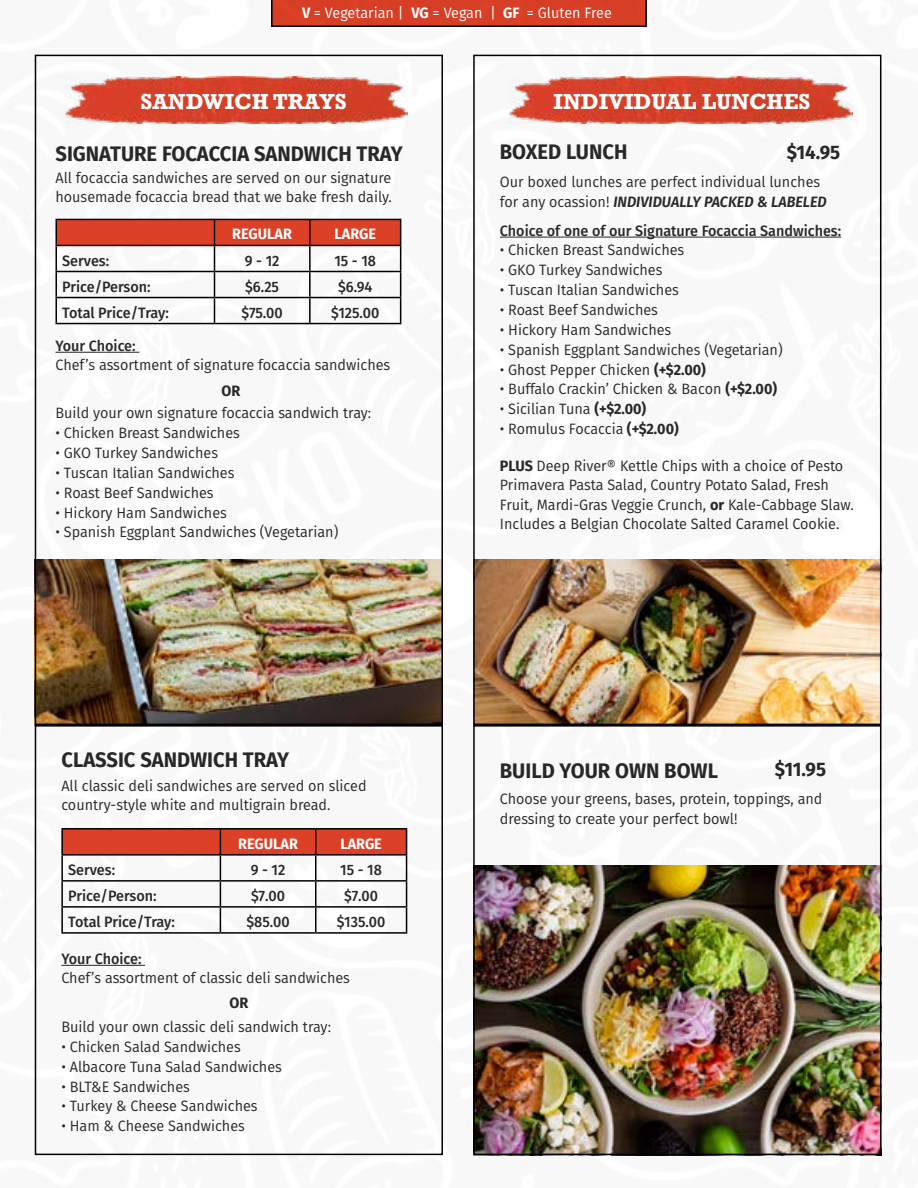
<style>
.page{position:relative;width:918px;height:1188px;background:#fff}
.page>*{position:absolute;margin:0;border:0;box-sizing:border-box;transform-origin:0 0}
.t1{font:700 22.35px "Rockwell";color:#fff}
.t2{font:700 21px "Fira Sans";color:#292829;scale:.96 1}
.t3{font:700 19.5px "Fira Sans";color:#292829;scale:.96 1}
.t4{font:15px/19.5px "Fira Sans";color:#292829;scale:.96 1}
.t5{font:500 15px "Fira Sans";color:#292829;scale:.96 1}
.t6{font:15px "Fira Sans";color:#fff;scale:.96 1}
.t7{font:700 15px "Fira Sans";color:#fff;scale:.96 1}
.t8{font:700 15px "Fira Sans";color:#292829;scale:.96 1}
.s1{font-weight:700}
.s2{font-weight:600;font-style:italic}
</style>
<div class="page">
<img style="left:34px;top:0;width:848px;height:1156px">
<img style="left:65px;top:76px;width:343px;height:48px">
<div style="left:56px;top:219px;width:158px;height:26px;background:#dc4128"></div>
<hr style="left:56px;top:219px;width:158px;height:1px;background:#000">
<hr style="left:56px;top:245px;width:158px;height:1px;background:#000">
<hr style="left:56px;top:271px;width:158px;height:1px;background:#000">
<hr style="left:56px;top:297px;width:158px;height:1px;background:#000">
<svg style="left:56px;top:220px;width:1px;height:103px"></svg>
<hr style="left:56px;top:323px;width:158px;height:1px;background:#000">
<hr style="left:214px;top:323px;width:96px;height:1px;background:#000">
<hr style="left:310px;top:323px;width:91px;height:1px;background:#000">
<svg style="left:214px;top:219px;width:187px;height:104px"></svg>
<hr style="left:310px;top:245px;width:91px;height:1px;background:#000">
<img style="left:510px;top:76px;width:342px;height:48px">
<hr style="left:56px;top:352px;width:83px;height:1px;background:#292829">
<img style="left:38px;top:560px;width:402px;height:162px">
<hr style="left:500px;top:237px;width:341px;height:1px;background:#292829">
<img style="left:476px;top:560px;width:402px;height:162px">
<div style="left:473px;top:55px;width:408px;height:670px;border:2px solid #000"></div>
<div style="left:35px;top:55px;width:408px;height:670px;border:2px solid #000"></div>
<div style="left:35px;top:725px;width:408px;height:430px;border:2px solid #000"></div>
<hr style="left:61px;top:965px;width:84px;height:1px;background:#292829">
<div style="left:62px;top:829px;width:158px;height:26px;background:#dc4128"></div>
<hr style="left:61px;top:828px;width:159px;height:2px;background:#000">
<hr style="left:61px;top:830px;width:2px;height:24px;background:#000">
<hr style="left:61px;top:854px;width:159px;height:2px;background:#000">
<hr style="left:61px;top:856px;width:2px;height:24px;background:#000">
<hr style="left:61px;top:880px;width:159px;height:2px;background:#000">
<hr style="left:61px;top:882px;width:2px;height:24px;background:#000">
<hr style="left:61px;top:906px;width:159px;height:2px;background:#000">
<hr style="left:61px;top:908px;width:2px;height:24px;background:#000">
<hr style="left:61px;top:932px;width:159px;height:2px;background:#000">
<hr style="left:220px;top:932px;width:96px;height:2px;background:#000">
<hr style="left:316px;top:932px;width:91px;height:2px;background:#000">
<hr style="left:220px;top:828px;width:96px;height:2px;background:#000">
<hr style="left:316px;top:828px;width:91px;height:2px;background:#000">
<svg style="left:220px;top:829px;width:187px;height:103px"></svg>
<hr style="left:316px;top:854px;width:91px;height:2px;background:#000">
<img style="left:476px;top:866px;width:402px;height:286px">
<div style="left:473px;top:725px;width:408px;height:430px;border:2px solid #000"></div>
<p class="t6" style="left:302px;top:1px;width:324px"><span class="s1">V</span> = Vegetarian | <span class="s1">VG</span> = Vegan | <span class="s1">GF</span> = Gluten Free</p>
<h1 class="t1" style="left:140px;top:88px;width:208px">SANDWICH TRAYS</h1>
<h2 class="t2" style="left:56px;top:136px;width:363px">SIGNATURE FOCACCIA SANDWICH TRAY</h2>
<p class="t4" style="left:56px;top:167px;width:352px">All focaccia sandwiches are served on our signature housemade focaccia bread that we bake fresh daily.</p>
<p class="t7" style="left:232px;top:222px;width:64px">REGULAR</p>
<p class="t7" style="left:335px;top:222px;width:45px">LARGE</p>
<p class="t5" style="left:62px;top:248px;width:50px">Serves:</p>
<p class="t5" style="left:245px;top:248px;width:38px">9 - 12</p>
<p class="t5" style="left:334px;top:248px;width:45px">15 - 18</p>
<p class="t5" style="left:62px;top:274px;width:94px">Price/Person:</p>
<p class="t5" style="left:245px;top:274px;width:37px">$6.25</p>
<p class="t5" style="left:338px;top:274px;width:37px">$6.94</p>
<p class="t5" style="left:62px;top:300px;width:113px">Total Price/Tray:</p>
<p class="t5" style="left:242px;top:300px;width:44px">$75.00</p>
<p class="t5" style="left:331px;top:300px;width:52px">$125.00</p>
<p class="t5" style="left:56px;top:333px;width:85px">Your Choice:</p>
<p class="t4" style="left:56px;top:355px;width:350px">Chef’s assortment of signature focaccia sandwiches</p>
<p class="t8" style="left:222px;top:378px;width:21px">OR</p>
<p class="t4" style="left:56px;top:403px;width:330px">Build your own signature focaccia sandwich tray:</p>
<p class="t4" style="left:56px;top:423px;width:194px">• Chicken Breast Sandwiches</p>
<p class="t4" style="left:56px;top:443px;width:171px">• GKO Turkey Sandwiches</p>
<p class="t4" style="left:56px;top:463px;width:188px">• Tuscan Italian Sandwiches</p>
<p class="t4" style="left:56px;top:482px;width:166px">• Roast Beef Sandwiches</p>
<p class="t4" style="left:56px;top:502px;width:180px">• Hickory Ham Sandwiches</p>
<p class="t4" style="left:56px;top:522px;width:296px">• Spanish Eggplant Sandwiches (Vegetarian)</p>
<h2 class="t2" style="left:61px;top:742px;width:239px">CLASSIC SANDWICH TRAY</h2>
<p class="t4" style="left:61px;top:775px;width:319px">All classic deli sandwiches are served on sliced country-style white and multigrain bread.</p>
<p class="t7" style="left:238px;top:831px;width:64px">REGULAR</p>
<p class="t7" style="left:340px;top:831px;width:45px">LARGE</p>
<p class="t5" style="left:68px;top:858px;width:50px">Serves:</p>
<p class="t5" style="left:251px;top:858px;width:38px">9 - 12</p>
<p class="t5" style="left:340px;top:858px;width:45px">15 - 18</p>
<p class="t5" style="left:68px;top:884px;width:94px">Price/Person:</p>
<p class="t5" style="left:251px;top:884px;width:37px">$7.00</p>
<p class="t5" style="left:344px;top:884px;width:37px">$7.00</p>
<p class="t5" style="left:68px;top:910px;width:113px">Total Price/Tray:</p>
<p class="t5" style="left:246px;top:910px;width:47px">$85.00</p>
<p class="t5" style="left:337px;top:910px;width:52px">$135.00</p>
<p class="t5" style="left:61px;top:947px;width:85px">Your Choice:</p>
<p class="t4" style="left:61px;top:968px;width:302px">Chef’s assortment of classic deli sandwiches</p>
<p class="t8" style="left:229px;top:990px;width:21px">OR</p>
<p class="t4" style="left:61px;top:1017px;width:282px">Build your own classic deli sandwich tray:</p>
<p class="t4" style="left:61px;top:1037px;width:188px">• Chicken Salad Sandwiches</p>
<p class="t4" style="left:61px;top:1056px;width:231px">• Albacore Tuna Salad Sandwiches</p>
<p class="t4" style="left:61px;top:1076px;width:135px">• BLT&amp;E Sandwiches</p>
<p class="t4" style="left:61px;top:1096px;width:206px">• Turkey &amp; Cheese Sandwiches</p>
<p class="t4" style="left:61px;top:1116px;width:193px">• Ham &amp; Cheese Sandwiches</p>
<h1 class="t1" style="left:554px;top:88px;width:258px">INDIVIDUAL LUNCHES</h1>
<h3 class="t3" style="left:787px;top:136px;width:57px">$14.95</h3>
<h2 class="t2" style="left:500px;top:134px;width:134px">BOXED LUNCH</h2>
<p class="t4" style="left:500px;top:172px;width:342px">Our boxed lunches are perfect individual lunches for any ocassion! <span class="s2">INDIVIDUALLY PACKED &amp; LABELED</span></p>
<p class="t5" style="left:500px;top:218px;width:357px">Choice of one of our Signature Focaccia Sandwiches:</p>
<p class="t4" style="left:500px;top:240px;width:194px">• Chicken Breast Sandwiches</p>
<p class="t4" style="left:500px;top:260px;width:171px">• GKO Turkey Sandwiches</p>
<p class="t4" style="left:500px;top:280px;width:188px">• Tuscan Italian Sandwiches</p>
<p class="t4" style="left:500px;top:300px;width:166px">• Roast Beef Sandwiches</p>
<p class="t4" style="left:500px;top:320px;width:180px">• Hickory Ham Sandwiches</p>
<p class="t4" style="left:500px;top:339px;width:296px">• Spanish Eggplant Sandwiches (Vegetarian)</p>
<p class="t4" style="left:500px;top:359px;width:216px">• Ghost Pepper Chicken <span class="s1">(+$2.00)</span></p>
<p class="t4" style="left:500px;top:379px;width:290px">• Buffalo Crackin’ Chicken &amp; Bacon <span class="s1">(+$2.00)</span></p>
<p class="t4" style="left:500px;top:399px;width:154px">• Sicilian Tuna <span class="s1">(+$2.00)</span></p>
<p class="t4" style="left:500px;top:419px;width:188px">• Romulus Focaccia <span class="s1">(+$2.00)</span></p>
<p class="t4" style="left:500px;top:456px;width:370px"><span class="s1">PLUS</span> Deep River® Kettle Chips with a choice of Pesto Primavera Pasta Salad, Country Potato Salad, Fresh Fruit, Mardi-Gras Veggie Crunch, <span class="s1">or</span> Kale-Cabbage Slaw.<br>Includes a Belgian Chocolate Salted Caramel Cookie.</p>
<h2 class="t2" style="left:500px;top:753px;width:229px">BUILD YOUR OWN BOWL</h2>
<h3 class="t3" style="left:775px;top:753px;width:55px">$11.95</h3>
<p class="t4" style="left:500px;top:789px;width:338px">Choose your greens, bases, protein, toppings, and dressing to create your perfect bowl!</p>
</div>
